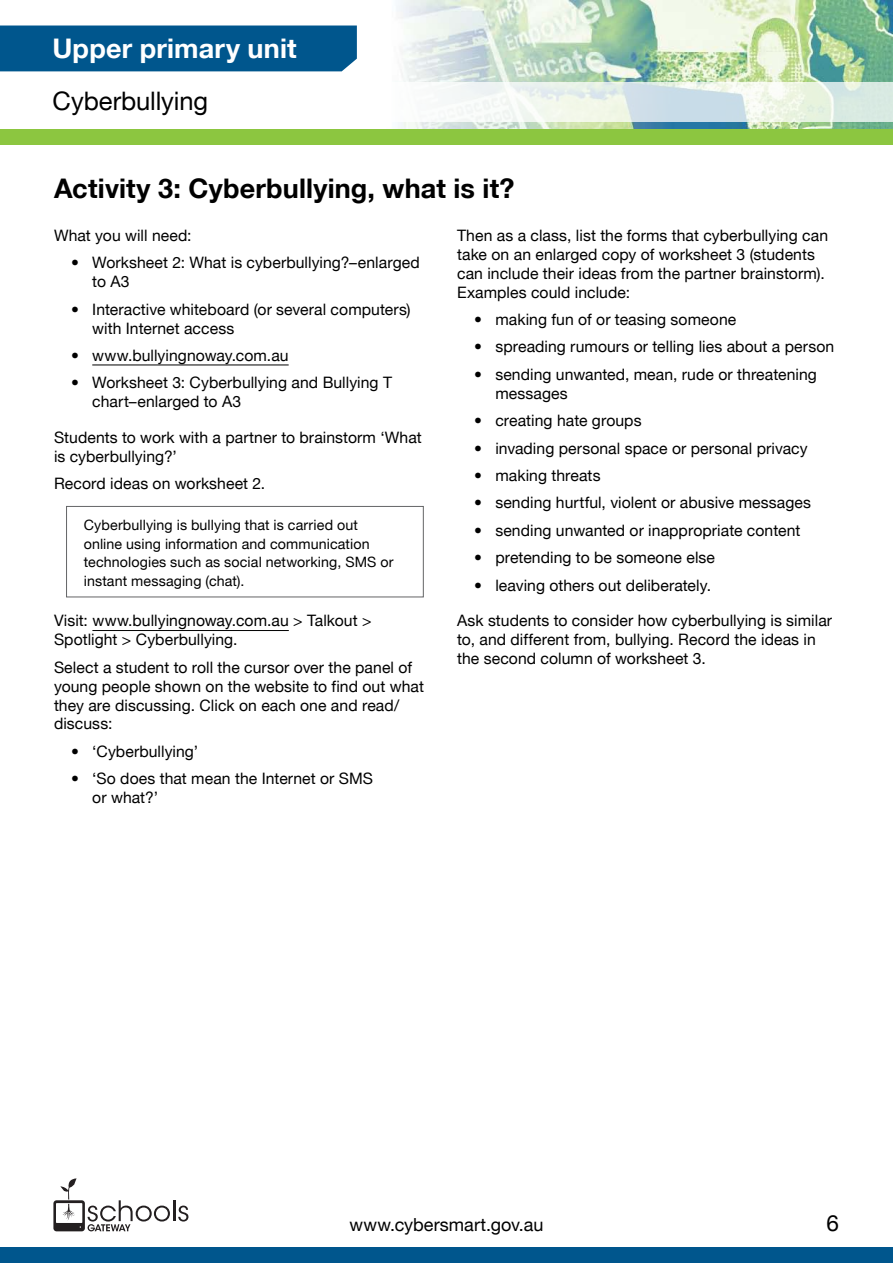
<style>
.page{position:relative;width:893px;height:1263px;background:#fff}
.page>*{position:absolute;margin:0;border:0;box-sizing:border-box;transform-origin:0 0}
.Content_Header{font:700 27px "Helvetica Neue LT";letter-spacing:.005em;color:#000}
.t1{font:700 27px "Helvetica Neue LT";letter-spacing:.005em;color:#fff}
.t2{font:25.5px "Helvetica Neue LT";letter-spacing:-.005em;color:#000}
.t3{font:22.5px "Helvetica Neue LT";color:#000}
.t4{font:18px "Helvetica Neue LT";color:#000}
.Content_Copy{font:15.75px/18.9px "Helvetica Neue LT";letter-spacing:.005em;color:#000}
.Content_Bullet_Point{font:15.75px/18.9px "Helvetica Neue LT";letter-spacing:.005em;color:#000}
.Content_Boxout_Singl{font:14.25px/18.9px "Helvetica Neue LT";letter-spacing:.01em;color:#000}
</style>
<div class="page">
<img style="left:0;top:0;width:893px;height:129px">
<div style="left:0;top:1248px;width:893px;height:15px;background:#00568d"></div>
<div style="left:0;top:129px;width:893px;height:16px;background:#8cc640"></div>
<svg style="left:0;top:82px;width:893px;height:39px"></svg>
<div style="left:0;top:26px;width:357px;height:45px;background:#00568d"></div>
<hr style="left:92px;top:365px;width:197px;height:1px;background:#000">
<hr style="left:92px;top:630px;width:197px;height:1px;background:#000">
<div style="left:66px;top:506px;width:358px;height:91px;border:1px solid #636466"></div>
<svg style="left:53px;top:1178px;width:117px;height:53px"></svg>
<hr style="left:173px;top:1200px;width:2px;height:21px;background:#231f20">
<svg style="left:178px;top:1205px;width:10px;height:16px"></svg>
<h1 class="t1" style="left:53px;top:31px;width:246px">Upper primary unit</h1>
<h2 class="t2" style="left:53px;top:85px;width:157px">Cyberbullying</h2>
<h1 class="Content_Header" style="left:54px;top:172px;width:462px">Activity 3: Cyberbullying, what is it?</h1>
<p class="Content_Copy" style="left:54px;top:226px;width:139px">What you will need:</p>
<p class="Content_Bullet_Point" style="left:92px;top:253px;width:329px;text-indent:-21px">• Worksheet 2: What is cyberbullying?–enlarged to A3</p>
<p class="Content_Bullet_Point" style="left:92px;top:299px;width:320px;text-indent:-21px">• Interactive whiteboard (or several computers) with Internet access</p>
<p class="Content_Bullet_Point" style="left:71px;top:346px;width:219px">• www.bullyingnoway.com.au</p>
<p class="Content_Bullet_Point" style="left:92px;top:373px;width:301px;text-indent:-21px">• Worksheet 3: Cyberbullying and Bullying T chart–enlarged to A3</p>
<p class="Content_Copy" style="left:54px;top:428px;width:369px">Students to work with a partner to brainstorm ‘What is cyberbullying?’</p>
<p class="Content_Copy" style="left:54px;top:474px;width:213px">Record ideas on worksheet 2.</p>
<p class="Content_Boxout_Singl" style="left:84px;top:515px;width:311px">Cyberbullying is bullying that is carried out online using information and communication technologies such as social networking, SMS or instant messaging (chat).</p>
<p class="Content_Copy" style="left:54px;top:611px;width:319px">Visit: www.bullyingnoway.com.au &gt; Talkout &gt;<br>Spotlight &gt; Cyberbullying.</p>
<p class="Content_Copy" style="left:54px;top:657px;width:371px">Select a student to roll the cursor over the panel of young people shown on the website to find out what they are discussing. Click on each one and read/ discuss:</p>
<p class="Content_Bullet_Point" style="left:71px;top:742px;width:129px">• ‘Cyberbullying’</p>
<p class="Content_Bullet_Point" style="left:92px;top:769px;width:282px;text-indent:-21px">• ‘So does that mean the Internet or SMS or what?’</p>
<p class="Content_Copy" style="left:457px;top:226px;width:372px">Then as a class, list the forms that cyberbullying can take on an enlarged copy of worksheet 3 (students can include their ideas from the partner brainstorm).<br>Examples could include:</p>
<p class="Content_Bullet_Point" style="left:474px;top:310px;width:264px">• making fun of or teasing someone</p>
<p class="Content_Bullet_Point" style="left:474px;top:337px;width:362px">• spreading rumours or telling lies about a person</p>
<p class="Content_Bullet_Point" style="left:495px;top:365px;width:323px;text-indent:-21px">• sending unwanted, mean, rude or threatening messages</p>
<p class="Content_Bullet_Point" style="left:474px;top:411px;width:169px">• creating hate groups</p>
<p class="Content_Bullet_Point" style="left:474px;top:438px;width:335px">• invading personal space or personal privacy</p>
<p class="Content_Bullet_Point" style="left:474px;top:466px;width:128px">• making threats</p>
<p class="Content_Bullet_Point" style="left:474px;top:493px;width:338px">• sending hurtful, violent or abusive messages</p>
<p class="Content_Bullet_Point" style="left:474px;top:520px;width:328px">• sending unwanted or inappropriate content</p>
<p class="Content_Bullet_Point" style="left:474px;top:548px;width:242px">• pretending to be someone else</p>
<p class="Content_Bullet_Point" style="left:474px;top:575px;width:238px">• leaving others out deliberately.</p>
<p class="Content_Copy" style="left:457px;top:611px;width:377px">Ask students to consider how cyberbullying is similar to, and different from, bullying. Record the ideas in the second column of worksheet 3.</p>
<p class="t4" style="left:350px;top:1214px;width:195px">www.cybersmart.gov.au</p>
<h3 class="t3" style="left:826px;top:1209px;width:14px">6</h3>
</div>
